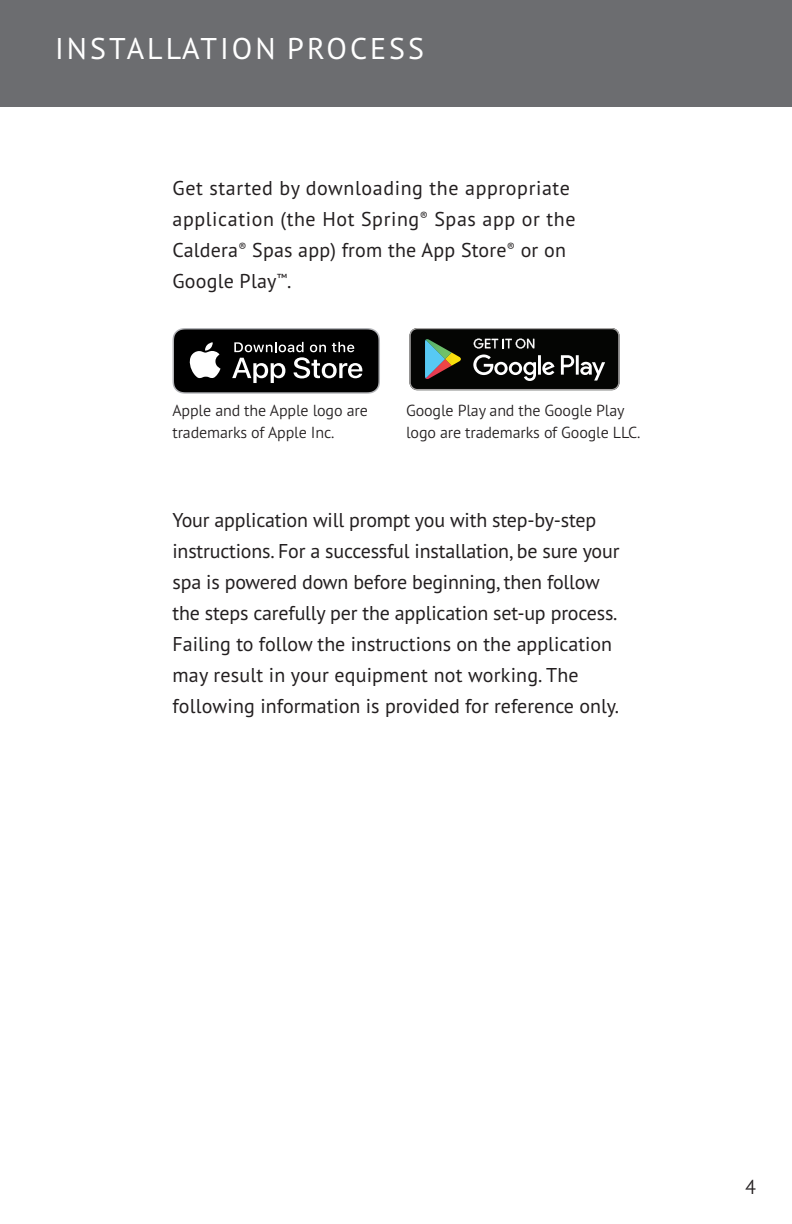
<style>
.page{position:relative;width:792px;height:1224px;background:#fff}
.page>*{position:absolute;margin:0;border:0;box-sizing:border-box;transform-origin:0 0}
.t1{font:30px "PT Sans Pro";letter-spacing:.1em;color:#fff}
.t2{font:20px/31px "PT Sans Pro";color:#231f20}
.t3{font:20px/31px "PT Sans Pro";letter-spacing:.03em;color:#231f20}
.t4{font:300 20px "PT Sans Pro";color:#231f20}
.t5{font:300 16px/22px "PT Sans Pro";letter-spacing:-.01em;color:#231f20}
</style>
<div class="page">
<div style="left:0;top:0;width:792px;height:107px;background:#6c6d70"></div>
<svg style="left:172px;top:328px;width:208px;height:66px;background:#333334"></svg>
<svg style="left:410px;top:328px;width:209px;height:62px;background:#2b2e2c"></svg>
<h1 class="t1" style="left:55px;top:29px;width:370px">INSTALLATION PROCESS</h1>
<p class="t3" style="left:172px;top:172px;width:405px">Get started by downloading the appropriate application (the Hot Spring<sup>®</sup> Spas app or the Caldera<sup>®</sup> Spas app) from the App Store<sup>®</sup> or on Google Play<sup>™</sup>.</p>
<p class="t5" style="left:172px;top:399px;width:197px">Apple and the Apple logo are trademarks of Apple Inc.</p>
<p class="t5" style="left:406px;top:399px;width:236px">Google Play and the Google Play logo are trademarks of Google LLC.</p>
<p class="t2" style="left:172px;top:504px;width:449px">Your application will prompt you with step-by-step instructions. For a successful installation, be sure your spa is powered down before beginning, then follow the steps carefully per the application set-up process.<br>Failing to follow the instructions on the application may result in your equipment not working. The following information is provided for reference only.</p>
<p class="t4" style="left:745px;top:1174px;width:12px">4</p>
</div>
